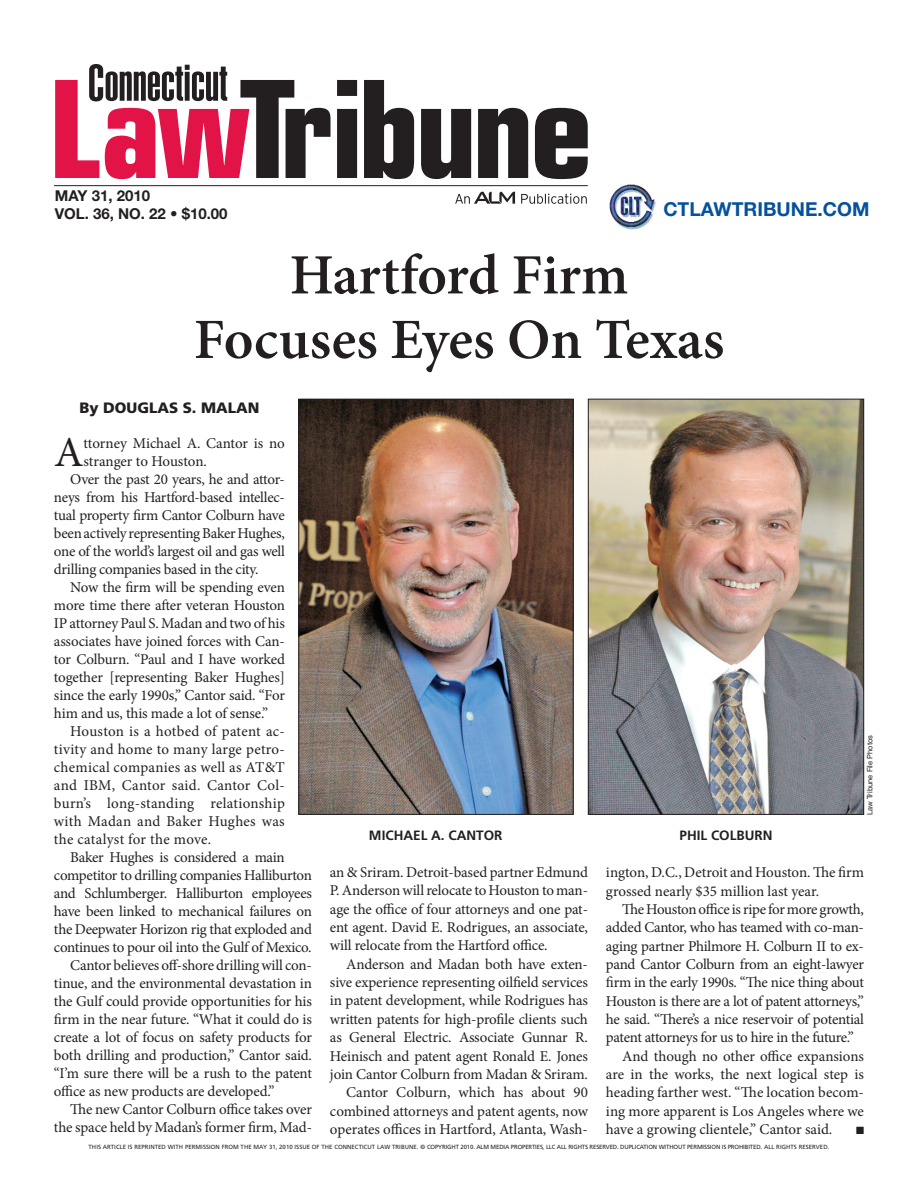
<style>
.page{position:relative;width:918px;height:1188px;background:#fff}
.page>*{position:absolute;margin:0;border:0;box-sizing:border-box;transform-origin:0 0}
.t1{font:600 57px/64.5px "Minion Pro";color:#231f20;text-align:center}
.t2{font:42.75px "Minion Pro";color:#231f20}
.t3{font:700 19.2px "Helvetica Neue LT Std";color:#05519d}
.t4{font:15px/18.3px "Minion Pro";letter-spacing:-.015em;color:#231f20;text-align:justify}
.t5{font:15px "Minion Pro";letter-spacing:.015em;color:#231f20}
.t6{font:15px "Minion Pro";letter-spacing:.02em;color:#231f20}
.t7{font:700 15px/18px "Helvetica Neue LT Std";color:#231f20}
.t8{font:900 15px "Frutiger LT Std";color:#231f20}
.t9{font:700 13.5px "Frutiger LT Std";color:#231f20}
.t10{font:10.5px "Zapf Dingbats ITC";color:#231f20}
.t11{font:7.5px "Helvetica Neue LT Std";color:#231f20}
.t12{font:6px "Frutiger LT Std";letter-spacing:.01em;color:#231f20}
.t13{font:6px "Frutiger LT Std";letter-spacing:-.01em;color:#231f20}
</style>
<div class="page">
<svg style="left:337px;top:80px;width:20px;height:98px;background:#403d3e"></svg>
<svg style="left:364px;top:80px;width:50px;height:99px"></svg>
<svg style="left:421px;top:109px;width:50px;height:70px"></svg>
<svg style="left:478px;top:108px;width:50px;height:70px"></svg>
<svg style="left:535px;top:108px;width:53px;height:71px"></svg>
<svg style="left:55px;top:64px;width:276px;height:115px"></svg>
<hr style="left:54px;top:185px;width:534px;height:1px;background:#231f20">
<svg style="left:521px;top:194px;width:66px;height:10px"></svg>
<svg style="left:455px;top:192px;width:60px;height:12px"></svg>
<img style="left:609px;top:184px;width:48px;height:46px">
<img style="left:300px;top:401px;width:272px;height:412px">
<div style="left:298px;top:399px;width:276px;height:416px;border:1px solid #231f20"></div>
<img style="left:590px;top:401px;width:272px;height:412px">
<div style="left:588px;top:399px;width:276px;height:416px;border:1px solid #231f20"></div>
<p class="t7" style="left:55px;top:187px;width:174px">MAY 31, 2010<br>VOL. 36, NO. 22 • $10.00</p>
<p class="t3" style="left:663px;top:197px;width:207px">CTLAWTRIBUNE.COM</p>
<h1 class="t1" style="left:194px;top:243px;width:532px">Hartford Firm<br>Focuses Eyes On Texas</h1>
<p class="t8" style="left:79px;top:399px;width:182px">By DOUGLAS S. MALAN</p>
<h2 class="t2" style="left:54px;top:423px;width:31px">A</h2>
<p class="t4" style="left:84px;top:434px;width:203px">ttorney Michael A. Cantor is no</p>
<p class="t4" style="left:84px;top:452px;width:125px">stranger to Houston.</p>
<p class="t4" style="left:70px;top:470px;width:216px">Over the past 20 years, he and attor-</p>
<p class="t4" style="left:54px;top:488px;width:232px">neys from his Hartford-based intellec-</p>
<p class="t4" style="left:54px;top:506px;width:232px">tual property firm Cantor Colburn have</p>
<p class="t4" style="left:54px;top:524px;width:232px">been actively representing Baker Hughes,</p>
<p class="t4" style="left:54px;top:542px;width:232px">one of the world’s largest oil and gas well</p>
<p class="t4" style="left:54px;top:560px;width:206px">drilling companies based in the city.</p>
<p class="t4" style="left:70px;top:578px;width:216px">Now the firm will be spending even</p>
<p class="t4" style="left:54px;top:596px;width:232px">more time there after veteran Houston</p>
<p class="t4" style="left:54px;top:614px;width:232px">IP attorney Paul S. Madan and two of his</p>
<p class="t4" style="left:54px;top:632px;width:232px">associates have joined forces with Can-</p>
<p class="t4" style="left:54px;top:650px;width:232px">tor Colburn. “Paul and I have worked</p>
<p class="t4" style="left:54px;top:668px;width:232px">together [representing Baker Hughes]</p>
<p class="t4" style="left:54px;top:686px;width:232px">since the early 1990s,” Cantor said. “For</p>
<p class="t4" style="left:54px;top:704px;width:216px">him and us, this made a lot of sense.”</p>
<p class="t5" style="left:70px;top:721px;width:216px">Houston is a hotbed of patent ac-</p>
<p class="t5" style="left:54px;top:739px;width:232px">tivity and home to many large petro-</p>
<p class="t6" style="left:54px;top:757px;width:232px">chemical companies as well as AT&amp;T</p>
<p class="t5" style="left:54px;top:775px;width:232px">and IBM, Cantor said. Cantor Col-</p>
<p class="t5" style="left:54px;top:793px;width:232px">burn’s long-standing relationship</p>
<p class="t6" style="left:54px;top:811px;width:232px">with Madan and Baker Hughes was</p>
<p class="t5" style="left:54px;top:829px;width:159px">the catalyst for the move.</p>
<p class="t4" style="left:70px;top:848px;width:216px">Baker Hughes is considered a main</p>
<p class="t4" style="left:54px;top:866px;width:259px">competitor to drilling companies Halliburton</p>
<p class="t4" style="left:54px;top:884px;width:260px">and Schlumberger. Halliburton employees</p>
<p class="t4" style="left:54px;top:902px;width:259px">have been linked to mechanical failures on</p>
<p class="t4" style="left:54px;top:920px;width:259px">the Deepwater Horizon rig that exploded and</p>
<p class="t4" style="left:54px;top:938px;width:259px">continues to pour oil into the Gulf of Mexico.</p>
<p class="t4" style="left:70px;top:956px;width:243px">Cantor believes off-shore drilling will con-</p>
<p class="t4" style="left:54px;top:974px;width:259px">tinue, and the environmental devastation in</p>
<p class="t4" style="left:54px;top:992px;width:259px">the Gulf could provide opportunities for his</p>
<p class="t4" style="left:54px;top:1010px;width:259px">firm in the near future. “What it could do is</p>
<p class="t4" style="left:54px;top:1028px;width:259px">create a lot of focus on safety products for</p>
<p class="t4" style="left:54px;top:1046px;width:260px">both drilling and production,” Cantor said.</p>
<p class="t4" style="left:54px;top:1064px;width:259px">“I’m sure there will be a rush to the patent</p>
<p class="t4" style="left:54px;top:1082px;width:222px">office as new products are developed.”</p>
<p class="t4" style="left:70px;top:1100px;width:243px">The new Cantor Colburn office takes over</p>
<p class="t4" style="left:54px;top:1118px;width:260px">the space held by Madan’s former firm, Mad-</p>
<p class="t11" style="left:865px;top:815px;width:82px;rotate:-90deg">Law Tribune File Photos</p>
<p class="t9" style="left:369px;top:827px;width:135px">MICHAEL A. CANTOR</p>
<p class="t9" style="left:679px;top:827px;width:95px">PHIL COLBURN</p>
<p class="t4" style="left:330px;top:863px;width:260px">an &amp; Sriram. Detroit-based partner Edmund P. Anderson will relocate to Houston to man&shy;age the office of four attorneys and one pat&shy;ent agent. David E. Rodrigues, an associate, will relocate from the Hartford office.</p>
<p class="t4" style="left:330px;top:955px;width:260px;text-align:right">Anderson and Madan both have exten&shy;sive experience representing oilfield services in patent development, while Rodrigues has written patents for high-profile clients such as General Electric. Associate Gunnar R.<br>Heinisch and patent agent Ronald E. Jones join Cantor Colburn from Madan &amp; Sriram.<br>Cantor Colburn, which has about 90 combined attorneys and patent agents, now operates offices in Hartford, Atlanta, Wash-</p>
<p class="t4" style="left:606px;top:863px;width:260px">ington, D.C., Detroit and Houston. The firm grossed nearly $35 million last year.</p>
<p class="t4" style="left:622px;top:900px;width:243px">The Houston office is ripe for more growth,</p>
<p class="t4" style="left:606px;top:918px;width:259px">added Cantor, who has teamed with co-man-</p>
<p class="t4" style="left:606px;top:937px;width:259px">aging partner Philmore H. Colburn II to ex-</p>
<p class="t4" style="left:606px;top:955px;width:260px">pand Cantor Colburn from an eight-lawyer</p>
<p class="t4" style="left:606px;top:973px;width:260px">firm in the early 1990s. “The nice thing about</p>
<p class="t4" style="left:606px;top:992px;width:259px">Houston is there are a lot of patent attorneys,”</p>
<p class="t4" style="left:606px;top:1010px;width:259px">he said. “There’s a nice reservoir of potential</p>
<p class="t4" style="left:606px;top:1028px;width:250px">patent attorneys for us to hire in the future.”</p>
<p class="t4" style="left:622px;top:1047px;width:243px">And though no other office expansions</p>
<p class="t4" style="left:606px;top:1065px;width:259px">are in the works, the next logical step is</p>
<p class="t4" style="left:606px;top:1083px;width:259px">heading farther west. “The location becom-</p>
<p class="t4" style="left:606px;top:1102px;width:260px">ing more apparent is Los Angeles where we</p>
<p class="t4" style="left:606px;top:1120px;width:228px">have a growing clientele,” Cantor said.</p>
<p class="t10" style="left:856px;top:1125px;width:9px">■</p>
<p class="t12" style="left:89px;top:1143px;width:393px">THIS ARTICLE IS REPRINTED WITH PERMISSION FROM THE MAY 31, 2010 ISSUE OF THE CONNECTICUT LAW TRIBUNE. © COPYRIGHT 2010. ALM</p>
<p class="t13" style="left:491px;top:1143px;width:60px">M EDIA PROPERTIES, LLC</p>
<p class="t13" style="left:557px;top:1143px;width:274px">ALL RIGHTS RESERVED. DUPLICATION WITHOUT PERMISSION IS PROHIBITED. ALL RIGHTS RESERVED.</p>
</div>
